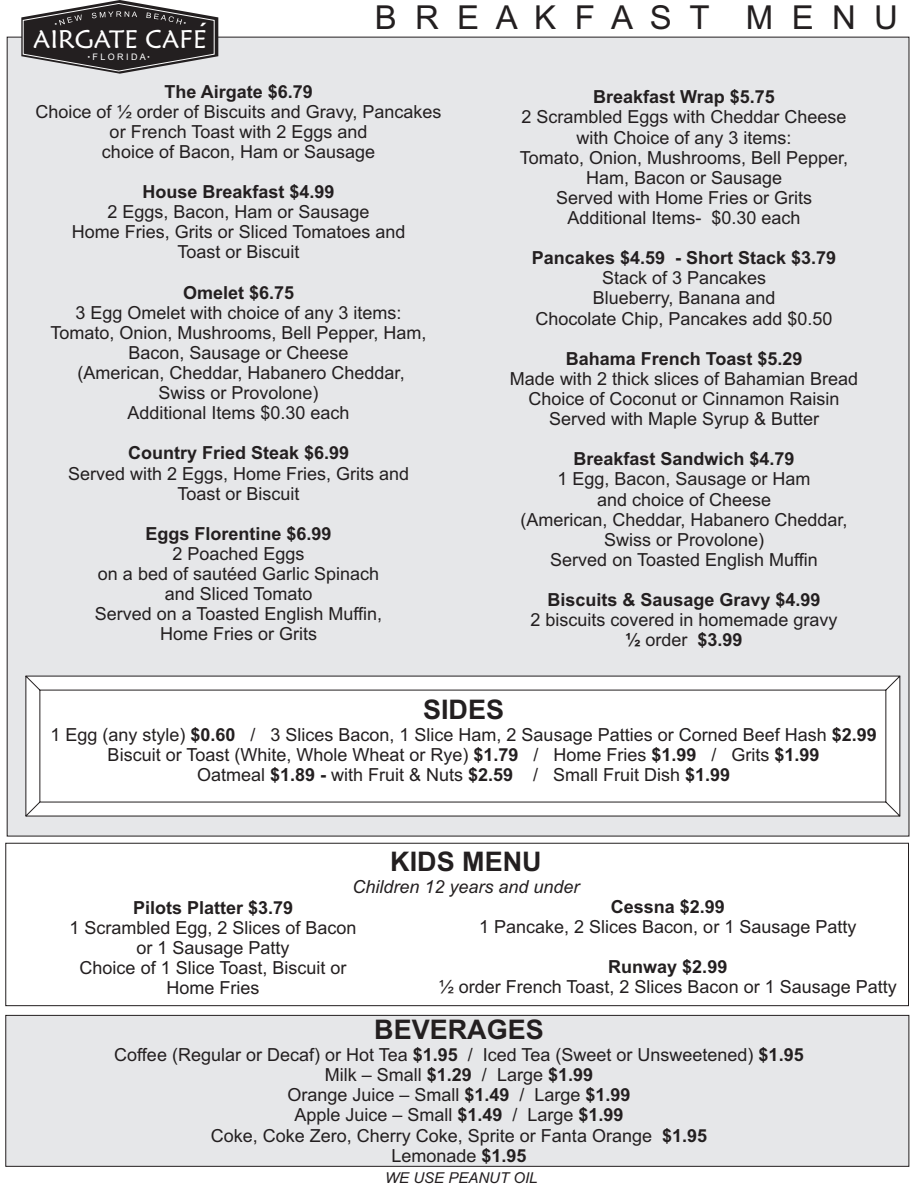
<style>
.page{position:relative;width:918px;height:1188px;background:#fff}
.page>*{position:absolute;margin:0;border:0;box-sizing:border-box;transform-origin:0 0}
.t1{font:33px "Arial";color:#231f20}
.t2{font:700 27px "Arial";color:#231f20}
.t3{font:25.35px "Maiandra GD";color:#fff}
.t4{font:18px/20.1px "Arial";color:#231f20;text-align:center}
.t5{font:700 18px "Arial";color:#231f20}
.t6{font:italic 18px "Arial";color:#231f20}
.t7{font:italic 15px "Arial";color:#231f20}
.t8{font:9px "Arial";color:#fff}
.t9{font:3px "Wingdings";color:#fff}
.s1{font-weight:700}
</style>
<div class="page">
<div style="left:6px;top:36px;width:904px;height:801px;background:#e6e7e9"></div>
<svg style="left:25px;top:675px;width:876px;height:142px"></svg>
<div style="left:5px;top:1015px;width:905px;height:152px;background:#e6e7e9"></div>
<div style="left:5px;top:843px;width:904px;height:163px;border:1px solid #231f20"></div>
<svg style="left:17px;top:0;width:205px;height:78px;background:#6a6768"></svg>
<p class="t9" style="left:55px;top:23px;width:15px">●</p>
<p class="t9" style="left:184px;top:22px;width:15px">●</p>
<p class="t9" style="left:88px;top:56px;width:15px">●</p>
<p class="t9" style="left:148px;top:56px;width:15px">●</p>
<h3 class="t3" style="left:33px;top:28px;width:175px">AIRGATE CAFE</h3>
<p class="t8" style="left:93px;top:54px;width:55px">F L O R I D A</p>
<h1 class="t1" style="left:375px;top:5px;width:525px">B R E A K F A S T M E N U</h1>
<p class="t5" style="left:164px;top:84px;width:150px">The Airgate $6.79</p>
<p class="t4" style="left:36px;top:103px;width:407px">Choice of ½ order of Biscuits and Gravy, Pancakes or French Toast with 2 Eggs and<br>choice of Bacon, Ham or Sausage</p>
<p class="t5" style="left:143px;top:185px;width:194px">House Breakfast $4.99</p>
<p class="t4" style="left:72px;top:203px;width:335px">2 Eggs, Bacon, Ham or Sausage<br>Home Fries, Grits or Sliced Tomatoes and<br>Toast or Biscuit</p>
<p class="t5" style="left:183px;top:286px;width:113px">Omelet $6.75</p>
<p class="t4" style="left:50px;top:304px;width:378px">3 Egg Omelet with choice of any 3 items:<br>Tomato, Onion, Mushrooms, Bell Pepper, Ham,<br>Bacon, Sausage or Cheese<br>(American, Cheddar, Habanero Cheddar,<br>Swiss or Provolone)<br>Additional Items $0.30 each</p>
<p class="t5" style="left:128px;top:446px;width:223px">Country Fried Steak $6.99</p>
<p class="t4" style="left:68px;top:465px;width:343px">Served with 2 Eggs, Home Fries, Grits and<br>Toast or Biscuit</p>
<p class="t5" style="left:146px;top:527px;width:188px">Eggs Florentine $6.99</p>
<p class="t4" style="left:95px;top:545px;width:289px">2 Poached Eggs<br>on a bed of sautéed Garlic Spinach and Sliced Tomato<br>Served on a Toasted English Muffin,<br>Home Fries or Grits</p>
<p class="t5" style="left:593px;top:90px;width:183px">Breakfast Wrap $5.75</p>
<p class="t4" style="left:520px;top:109px;width:330px">2 Scrambled Eggs with Cheddar Cheese with Choice of any 3 items:<br>Tomato, Onion, Mushrooms, Bell Pepper,<br>Ham, Bacon or Sausage<br>Served with Home Fries or Grits<br>Additional Items- $0.30 each</p>
<p class="t5" style="left:532px;top:251px;width:306px">Pancakes $4.59 - Short Stack $3.79</p>
<p class="t4" style="left:535px;top:270px;width:299px">Stack of 3 Pancakes<br>Blueberry, Banana and<br>Chocolate Chip, Pancakes add $0.50</p>
<p class="t5" style="left:566px;top:352px;width:238px">Bahama French Toast $5.29</p>
<p class="t4" style="left:510px;top:370px;width:350px">Made with 2 thick slices of Bahamian Bread<br>Choice of Coconut or Cinnamon Raisin<br>Served with Maple Syrup &amp; Butter</p>
<p class="t5" style="left:574px;top:452px;width:223px">Breakfast Sandwich $4.79</p>
<p class="t4" style="left:520px;top:471px;width:329px">1 Egg, Bacon, Sausage or Ham<br>and choice of Cheese<br>(American, Cheddar, Habanero Cheddar,<br>Swiss or Provolone)<br>Served on Toasted English Muffin</p>
<p class="t5" style="left:547px;top:593px;width:275px">Biscuits &amp; Sausage Gravy $4.99</p>
<p class="t4" style="left:530px;top:611px;width:309px">2 biscuits covered in homemade gravy <span class="s1">½</span> order <span class="s1">$3.99</span></p>
<h2 class="t2" style="left:423px;top:699px;width:83px">SIDES</h2>
<p class="t4" style="left:50px;top:726px;width:828px">1 Egg (any style) <span class="s1">$0.60</span> / 3 Slices Bacon, 1 Slice Ham, 2 Sausage Patties or Corned Beef Hash <span class="s1">$2.99<br></span>Biscuit or Toast (White, Whole Wheat or Rye) <span class="s1">$1.79</span> / Home Fries <span class="s1">$1.99</span> / Grits <span class="s1">$1.99<br></span>Oatmeal <span class="s1">$1.89 -</span> with Fruit &amp; Nuts <span class="s1">$2.59</span> / Small Fruit Dish <span class="s1">$1.99</span></p>
<h2 class="t2" style="left:390px;top:851px;width:153px">KIDS MENU</h2>
<p class="t6" style="left:352px;top:879px;width:229px">Children 12 years and under</p>
<p class="t5" style="left:133px;top:900px;width:162px">Pilots Platter $3.79</p>
<p class="t4" style="left:69px;top:919px;width:289px">1 Scrambled Egg, 2 Slices of Bacon or 1 Sausage Patty<br>Choice of 1 Slice Toast, Biscuit or<br>Home Fries</p>
<p class="t5" style="left:611px;top:900px;width:116px">Cessna $2.99</p>
<p class="t4" style="left:479px;top:918px;width:379px">1 Pancake, 2 Slices Bacon, or 1 Sausage Patty</p>
<p class="t5" style="left:608px;top:960px;width:121px">Runway $2.99</p>
<p class="t4" style="left:439px;top:979px;width:459px">½ order French Toast, 2 Slices Bacon or 1 Sausage Patty</p>
<h2 class="t2" style="left:374px;top:1019px;width:171px">BEVERAGES</h2>
<p class="t4" style="left:114px;top:1046px;width:691px">Coffee (Regular or Decaf) or Hot Tea <span class="s1">$1.95</span> / Iced Tea (Sweet or Unsweetened) <span class="s1">$1.95<br></span>Milk – Small <span class="s1">$1.29</span> / Large <span class="s1">$1.99<br></span>Orange Juice – Small <span class="s1">$1.49</span> / Large <span class="s1">$1.99<br></span>Apple Juice – Small <span class="s1">$1.49</span> / Large <span class="s1">$1.99<br></span>Coke, Coke Zero, Cherry Coke, Sprite or Fanta Orange <span class="s1">$1.95<br></span>Lemonade <span class="s1">$1.95</span></p>
<p class="t7" style="left:385px;top:1172px;width:154px">WE USE PEANUT OIL</p>
</div>
